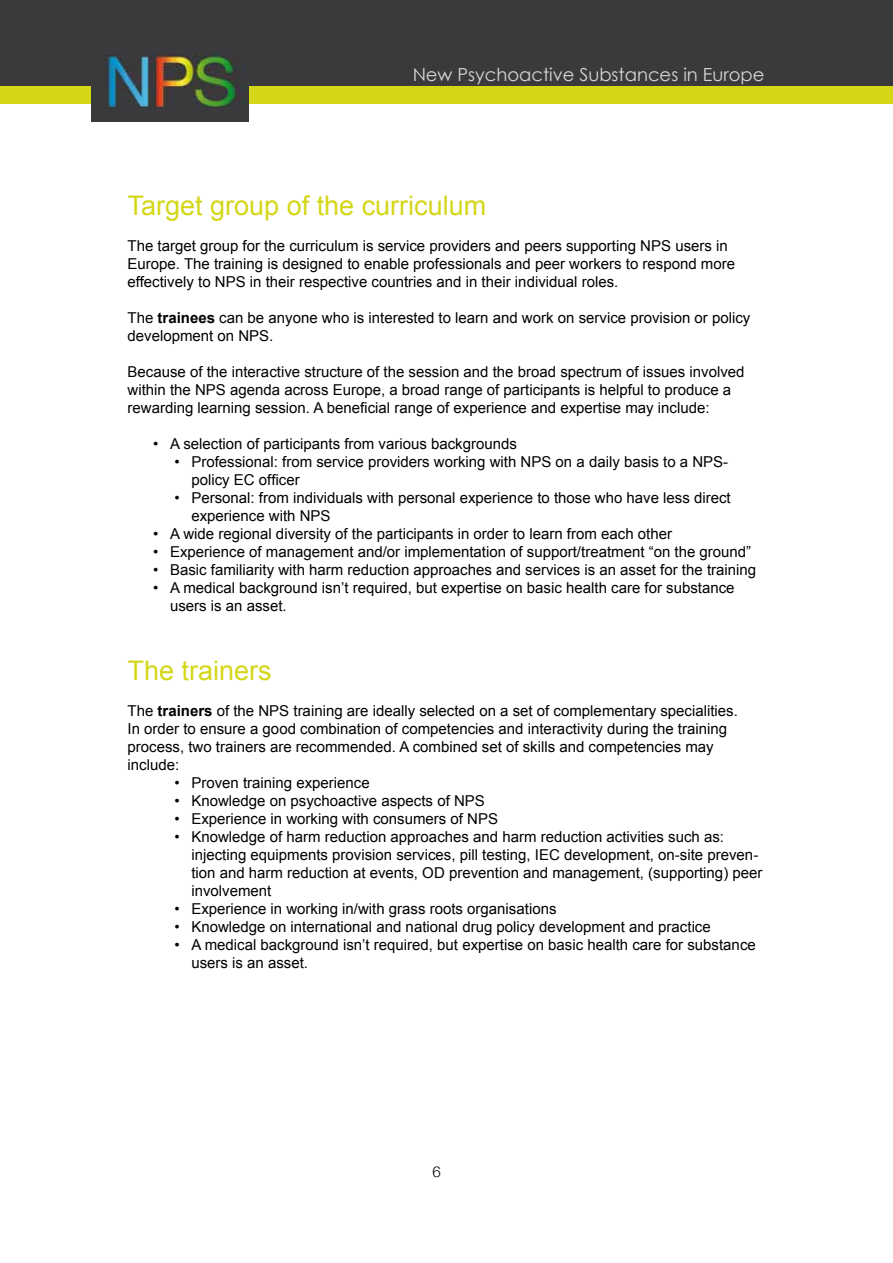
<style>
.page{position:relative;width:893px;height:1263px;background:#fff}
.page>*{position:absolute;margin:0;border:0;box-sizing:border-box;transform-origin:0 0}
.t1{font:27px "Arial";color:#d4d717}
.t2{font:18px "Century Gothic";color:#fff}
.t3{font:15px/18px "Arial";color:#000}
.t4{font:300 15px "Helvetica Neue";color:#000}
.s1{font-weight:700}
</style>
<div class="page">
<div style="left:0;top:0;width:893px;height:95px;background:#3a393b"></div>
<div style="left:0;top:86px;width:893px;height:18px;background:#d4d717"></div>
<div style="left:91px;top:42px;width:158px;height:79px;background:#3a393b"></div>
<img style="left:107px;top:54px;width:132px;height:53px">
<p class="t2" style="left:412px;top:64px;width:354px">New Psychoactive Substances in Europe</p>
<h1 class="t1" style="left:128px;top:188px;width:360px">Target group of the curriculum</h1>
<p class="t3" style="left:128px;top:237px;width:609px">The target group for the curriculum is service providers and peers supporting NPS users in<br>Europe. The training is designed to enable professionals and peer workers to respond more effectively to NPS in their respective countries and in their individual roles.</p>
<p class="t3" style="left:128px;top:309px;width:624px">The <span class="s1">trainees</span> can be anyone who is interested to learn and work on service provision or policy development on NPS.</p>
<p class="t3" style="left:128px;top:363px;width:618px">Because of the interactive structure of the session and the broad spectrum of issues involved within the NPS agenda across Europe, a broad range of participants is helpful to produce a rewarding learning session. A beneficial range of experience and expertise may include:</p>
<p class="t3" style="left:153px;top:435px;width:365px">• A selection of participants from various backgrounds</p>
<p class="t3" style="left:191px;top:453px;width:538px;text-indent:-17px">• Professional: from service providers working with NPS on a daily basis to a NPS&shy;policy EC officer</p>
<p class="t3" style="left:191px;top:489px;width:541px;text-indent:-17px">• Personal: from individuals with personal experience to those who have less direct experience with NPS</p>
<p class="t3" style="left:153px;top:525px;width:520px">• A wide regional diversity of the participants in order to learn from each other</p>
<p class="t3" style="left:153px;top:543px;width:600px">• Experience of management and/or implementation of support/treatment “on the ground”</p>
<p class="t3" style="left:153px;top:561px;width:605px">• Basic familiarity with harm reduction approaches and services is an asset for the training</p>
<p class="t3" style="left:170px;top:579px;width:566px;text-indent:-17px">• A medical background isn’t required, but expertise on basic health care for substance users is an asset.</p>
<h1 class="t1" style="left:128px;top:652px;width:146px">The trainers</h1>
<p class="t3" style="left:128px;top:702px;width:612px">The <span class="s1">trainers</span> of the NPS training are ideally selected on a set of complementary specialities.<br>In order to ensure a good combination of competencies and interactivity during the training process, two trainers are recommended. A combined set of skills and competencies may include:</p>
<p class="t3" style="left:174px;top:774px;width:197px">• Proven training experience</p>
<p class="t3" style="left:174px;top:792px;width:312px">• Knowledge on psychoactive aspects of NPS</p>
<p class="t3" style="left:174px;top:810px;width:325px">• Experience in working with consumers of NPS</p>
<p class="t3" style="left:191px;top:828px;width:573px;text-indent:-17px">• Knowledge of harm reduction approaches and harm reduction activities such as: injecting equipments provision services, pill testing, IEC development, on-site preven&shy;tion and harm reduction at events, OD prevention and management, (supporting) peer involvement</p>
<p class="t3" style="left:174px;top:900px;width:384px">• Experience in working in/with grass roots organisations</p>
<p class="t3" style="left:174px;top:918px;width:538px">• Knowledge on international and national drug policy development and practice</p>
<p class="t3" style="left:191px;top:936px;width:566px;text-indent:-17px">• A medical background isn’t required, but expertise on basic health care for substance users is an asset.</p>
<p class="t4" style="left:432px;top:1159px;width:10px">6</p>
</div>
